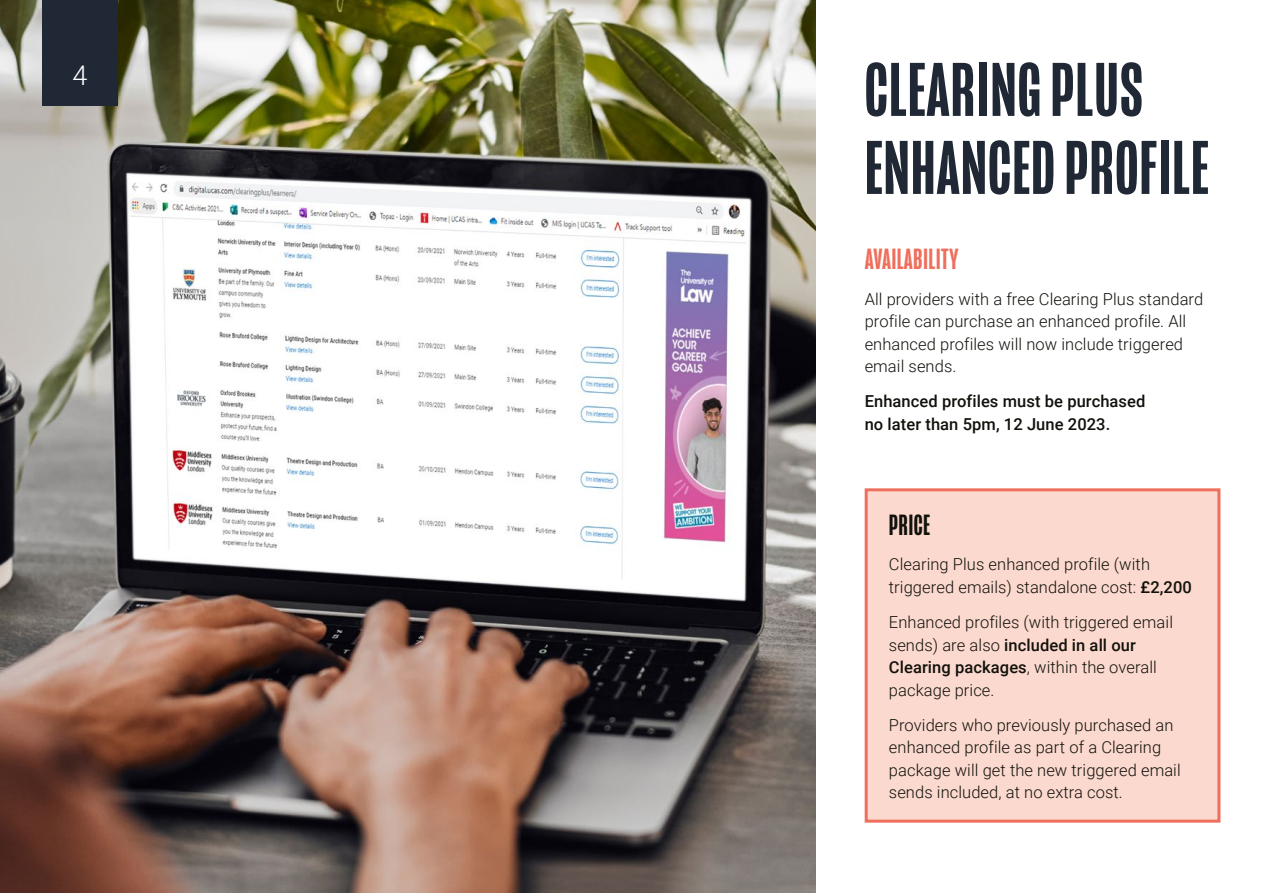
<style>
.page{position:relative;width:1263px;height:893px;background:#fff}
.page>*{position:absolute;margin:0;border:0;box-sizing:border-box;transform-origin:0 0}
.Page_Title__H2{font:500 78px/78px "Mongoose";letter-spacing:.01em;color:#1f2834}
.Subtitle__H3{font:500 30px "Mongoose";letter-spacing:.01em;color:#ee6f5c}
.Subtitle__H3-2{font:500 30px "Mongoose";letter-spacing:.01em;color:#12110c}
.t1{font:300 27px "Roboto";color:#fff}
.Body_Text__P{font:300 16.5px/22.5px "Roboto";letter-spacing:.005em;color:#12110c}
.Body_Text__P-2{font:500 16.5px/22.5px "Roboto";letter-spacing:.005em;color:#12110c}
.s1{font-weight:500}
</style>
<div class="page">
<div style="left:866px;top:490px;width:353px;height:331px;background:#fbd9ce"></div>
<div style="left:865px;top:488px;width:355px;height:335px;border:3px solid #ee6f5c"></div>
<img style="left:0;top:0;width:815px;height:893px">
<div style="left:43px;top:0;width:75px;height:105px;background:#1f2834"></div>
<h3 class="t1" style="left:73px;top:57px;width:16px">4</h3>
<h2 class="Page_Title__H2" style="left:865px;top:52px;width:345px">CLEARING PLUS<br>ENHANCED PROFILE</h2>
<h3 class="Subtitle__H3" style="left:865px;top:242px;width:96px">AVAILABILITY</h3>
<p class="Body_Text__P" style="left:865px;top:287px;width:340px">All providers with a free Clearing Plus standard profile can purchase an enhanced profile. All enhanced profiles will now include triggered email sends.</p>
<p class="Body_Text__P-2" style="left:865px;top:390px;width:282px">Enhanced profiles must be purchased no later than 5pm, 12 June 2023.</p>
<h3 class="Subtitle__H3-2" style="left:889px;top:508px;width:43px">PRICE</h3>
<p class="Body_Text__P" style="left:889px;top:553px;width:304px">Clearing Plus enhanced profile (with triggered emails) standalone cost: <span class="s1">£2,200</span></p>
<p class="Body_Text__P" style="left:889px;top:610px;width:286px">Enhanced profiles (with triggered email sends) are also <span class="s1">included in all our<br>Clearing packages</span>, within the overall package price.</p>
<p class="Body_Text__P" style="left:889px;top:713px;width:293px">Providers who previously purchased an enhanced profile as part of a Clearing package will get the new triggered email sends included, at no extra cost.</p>
</div>
